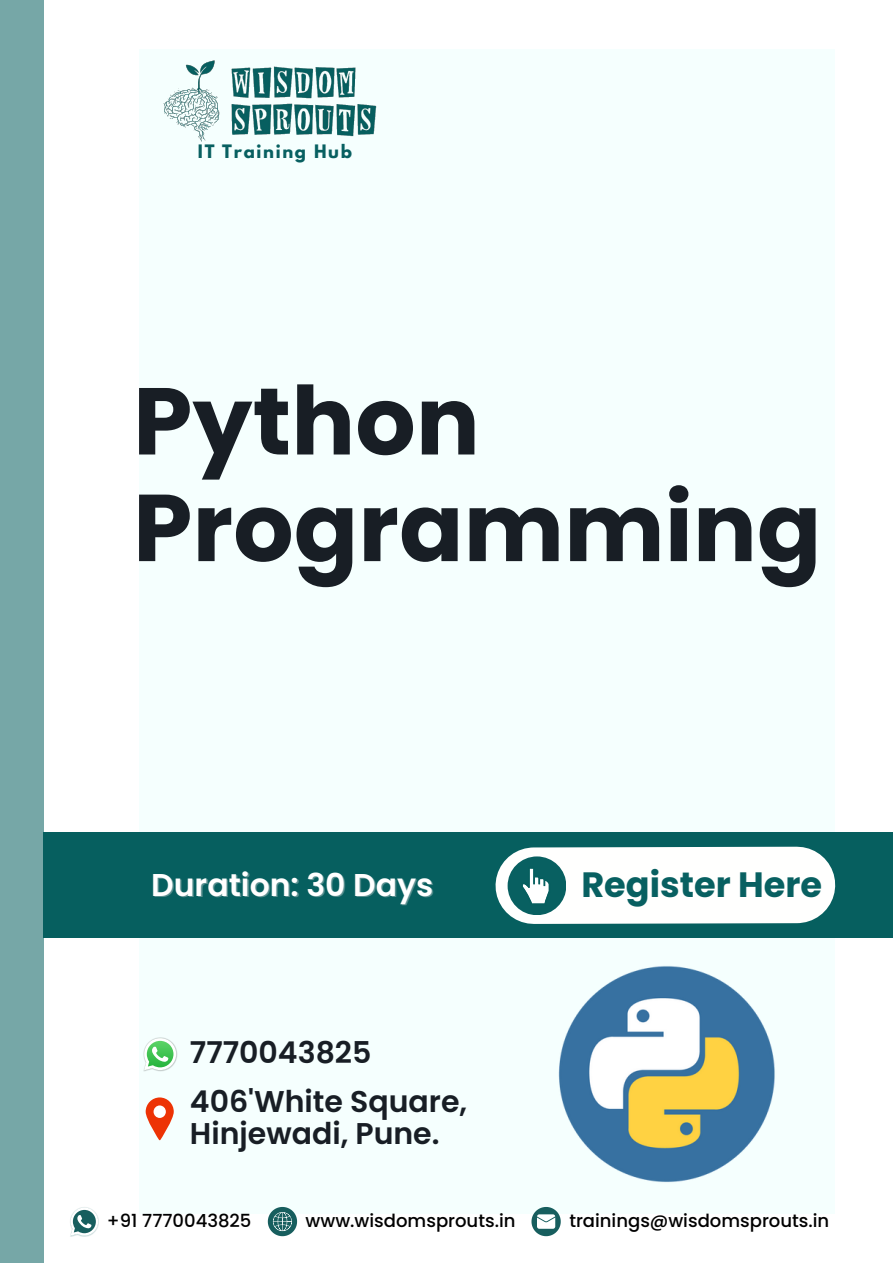
<style>
.page{position:relative;width:893px;height:1264px;background:#fff}
.page>*{position:absolute;margin:0;border:0;box-sizing:border-box;transform-origin:0 0}
.t1{font:700 94.65px "Poppins";color:#181e25}
.t2{font:700 35.1px "Poppins";color:#086061}
.t3{font:600 31.5px "Poppins";color:#fff}
.t4{font:600 30px/32.5px "Poppins";color:#181e25}
.t5{font:500 18px "Poppins";color:#000}
.t6{font:700 16.5px "League Spartan";letter-spacing:.1em;color:#086061}
</style>
<div class="page">
<div style="left:139px;top:49px;width:696px;height:1164px;background:#f5fffe"></div>
<div style="left:44px;top:832px;width:848px;height:105px;background:#065f5f"></div>
<img style="left:231px;top:66px;width:146px;height:71px">
<img style="left:163px;top:60px;width:57px;height:82px">
<div style="left:0;top:0;width:44px;height:1262px;background:#76a7a7"></div>
<img style="left:143px;top:1037px;width:35px;height:35px">
<svg style="left:144px;top:1038px;width:32px;height:32px"></svg>
<svg style="left:146px;top:1097px;width:28px;height:43px"></svg>
<div style="left:153px;top:1105px;width:13px;height:12px;background:#fff;border-radius:50%"></div>
<svg style="left:457px;top:846px;width:416px;height:92px"></svg>
<div style="left:507px;top:856px;width:59px;height:59px;background:#086061;border-radius:50%"></div>
<svg style="left:523px;top:868px;width:26px;height:36px"></svg>
<svg style="left:531px;top:1207px;width:29px;height:29px"></svg>
<img style="left:70px;top:1235px;width:21px;height:1px">
<svg style="left:70px;top:1207px;width:28px;height:28px"></svg>
<svg style="left:268px;top:1207px;width:29px;height:29px"></svg>
<img style="left:558px;top:966px;width:217px;height:216px">
<p class="t6" style="left:198px;top:143px;width:155px">IT Training Hub</p>
<p class="t1" style="left:133px;top:355px;width:348px">Python</p>
<p class="t1" style="left:133px;top:461px;width:689px">Programming</p>
<p class="t3" style="left:151px;top:862px;width:283px">Duration: 30 Days</p>
<p class="t4" style="left:190px;top:1036px;width:183px">7770043825</p>
<p class="t4" style="left:190px;top:1084px;width:279px">406'White Square,<br>Hinjewadi, Pune.</p>
<p class="t2" style="left:581px;top:859px;width:242px">Register Here</p>
<p class="t5" style="left:107px;top:1208px;width:146px">+91 7770043825</p>
<p class="t5" style="left:305px;top:1208px;width:211px">www.wisdomsprouts.in</p>
<p class="t5" style="left:569px;top:1208px;width:261px">trainings@wisdomsprouts.in</p>
</div>
